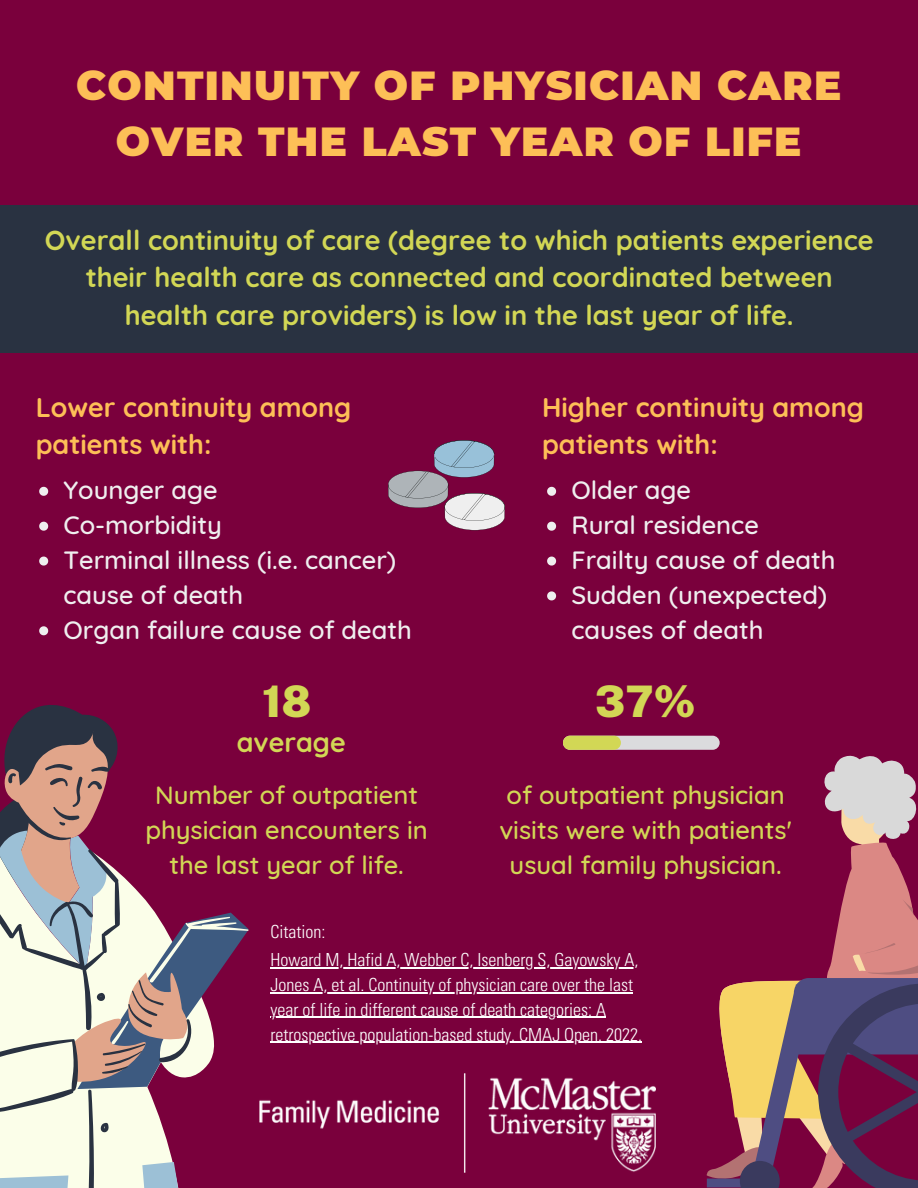
<style>
.page{position:relative;width:918px;height:1188px;background:#7a003c}
.page>*{position:absolute;margin:0;border:0;box-sizing:border-box;transform-origin:0 0}
.t1{font:900 43.5px "Public Sans";color:#d2d755}
.t2{font:900 40.5px/56.2px "Montserrat";letter-spacing:.03em;color:#fdbf57;text-align:center}
.t3{font:700 27.3px/37.2px "Quicksand";color:#d2d755;text-align:center}
.t4{font:700 27px/37.2px "Quicksand";color:#fdbf57}
.t5{font:700 27px "Quicksand";color:#d2d755}
.t6{font:500 25.5px/34.8px "Quicksand";color:#efefef}
.t7{font:500 25.5px/34.8px "Quicksand";color:#d2d755;text-align:center}
.t8{font:300 condensed 18px/24.8px "Univers LT Std";color:#fff}
</style>
<div class="page">
<svg style="left:11px;top:705px;width:102px;height:26px"></svg>
<svg style="left:4px;top:731px;width:114px;height:33px;background:#635356"></svg>
<svg style="left:0;top:764px;width:179px;height:424px"></svg>
<svg style="left:77px;top:913px;width:172px;height:176px"></svg>
<div style="left:0;top:206px;width:918px;height:146px;background:#293241"></div>
<svg style="left:388px;top:440px;width:117px;height:90px"></svg>
<div style="left:563px;top:736px;width:157px;height:14px;background:#dbdbdd;border-radius:7px"></div>
<div style="left:563px;top:736px;width:58px;height:14px;background:#d2d755;border-radius:7px"></div>
<svg style="left:706px;top:755px;width:212px;height:433px"></svg>
<img style="left:259px;top:1074px;width:396px;height:99px">
<svg style="left:547px;top:487px;width:9px;height:9px"></svg>
<svg style="left:547px;top:522px;width:9px;height:9px"></svg>
<svg style="left:547px;top:557px;width:9px;height:9px"></svg>
<svg style="left:547px;top:591px;width:9px;height:9px"></svg>
<svg style="left:39px;top:487px;width:9px;height:9px"></svg>
<svg style="left:39px;top:522px;width:9px;height:9px"></svg>
<svg style="left:39px;top:557px;width:9px;height:9px"></svg>
<svg style="left:39px;top:626px;width:9px;height:9px"></svg>
<hr style="left:270px;top:967px;width:368px;height:2px;background:#fff">
<hr style="left:270px;top:992px;width:363px;height:1px;background:#fff">
<hr style="left:270px;top:1017px;width:336px;height:1px;background:#fff">
<hr style="left:270px;top:1042px;width:372px;height:1px;background:#fff">
<p class="t2" style="left:76px;top:57px;width:767px">CONTINUITY OF PHYSICIAN CARE<br>OVER THE LAST YEAR OF LIFE</p>
<p class="t3" style="left:45px;top:221px;width:830px">Overall continuity of care (degree to which patients experience their health care as connected and coordinated between health care providers) is low in the last year of life.</p>
<p class="t4" style="left:36px;top:388px;width:317px">Lower continuity among patients with:</p>
<p class="t6" style="left:63px;top:472px;width:156px">Younger age</p>
<p class="t6" style="left:63px;top:507px;width:160px">Co-morbidity</p>
<p class="t6" style="left:63px;top:542px;width:334px">Terminal illness (i.e. cancer) cause of death</p>
<p class="t6" style="left:63px;top:612px;width:350px">Organ failure cause of death</p>
<p class="t1" style="left:262px;top:675px;width:51px">18</p>
<p class="t5" style="left:237px;top:725px;width:110px">average</p>
<p class="t7" style="left:145px;top:777px;width:284px">Number of outpatient physician encounters in the last year of life.</p>
<p class="t8" style="left:270px;top:922px;width:56px">Citation:</p>
<p class="t4" style="left:542px;top:388px;width:323px">Higher continuity among patients with:</p>
<p class="t6" style="left:571px;top:472px;width:121px">Older age</p>
<p class="t6" style="left:571px;top:507px;width:189px">Rural residence</p>
<p class="t6" style="left:571px;top:542px;width:266px">Frailty cause of death</p>
<p class="t6" style="left:571px;top:577px;width:257px">Sudden (unexpected) causes of death</p>
<p class="t1" style="left:595px;top:675px;width:102px">37%</p>
<p class="t7" style="left:499px;top:777px;width:294px">of outpatient physician visits were with patients' usual family physician.</p>
<p class="t8" style="left:270px;top:950px;width:373px">Howard M, Hafid A, Webber C, Isenberg S, Gayowsky A, Jones A, et al. Continuity of physician care over the last year of life in different cause of death categories: A retrospective population-based study. CMAJ Open. 2022.</p>
</div>
